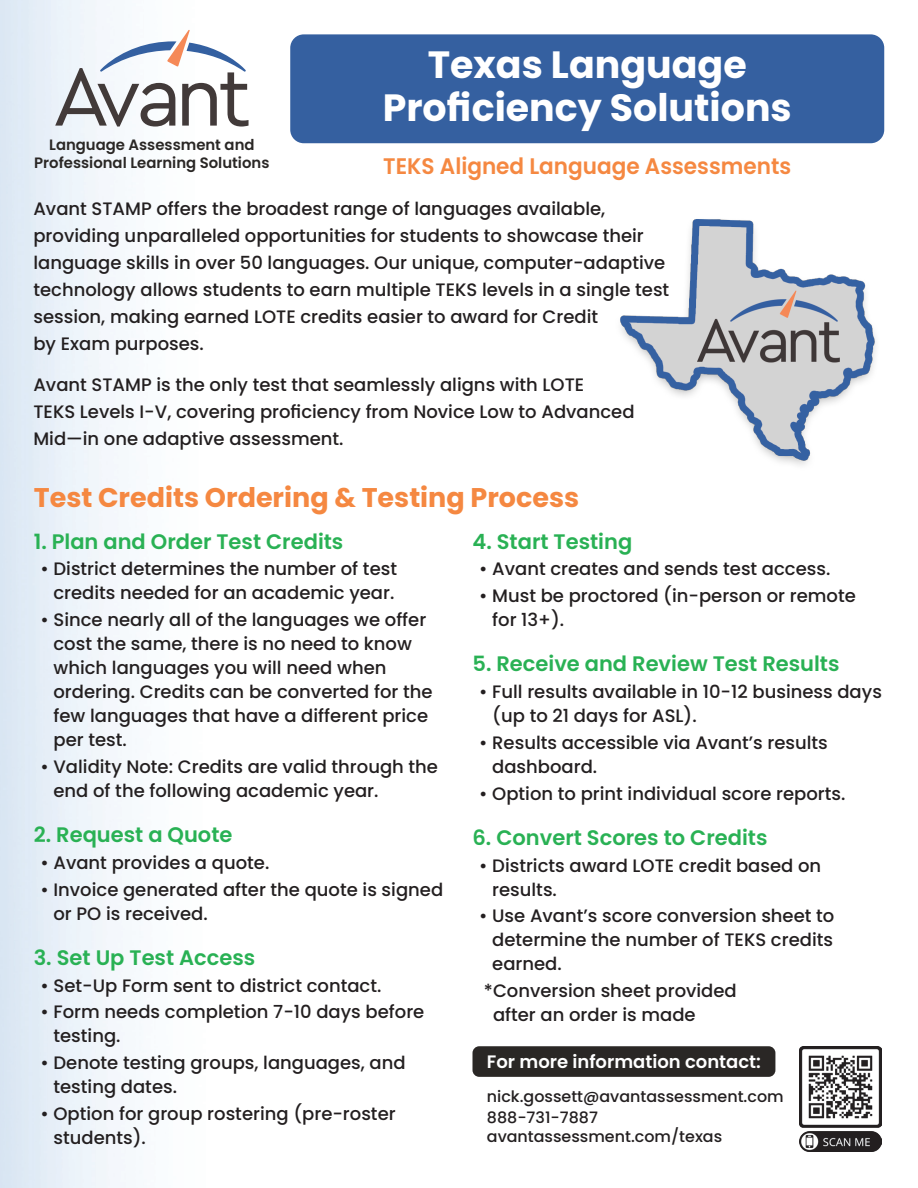
<style>
.page{position:relative;width:918px;height:1188px;background:#fff}
.page>*{position:absolute;margin:0;border:0;box-sizing:border-box;transform-origin:0 0}
.t1{font:700 37.95px/43.5px "Poppins";color:#fff;text-align:center}
.Subhead_orange{font:700 27px "Poppins";color:#f58841}
.t2{font:600 22.5px "Poppins";color:#f58841;scale:.96 1}
.Subhead_green{font:600 21px "Poppins";color:#29b154}
.Bullet_List__2{font:500 18px/24px "Poppins";color:#231f20}
.Body{font:500 18px/27px "Poppins";color:#231f20}
.t3{font:600 18px "Poppins";color:#fff}
.t4{font:500 15.75px "Poppins";color:#231f20}
.t5{font:600 15px/18px "Poppins";color:#2a2725;text-align:center}
</style>
<div class="page">
<img style="left:0;top:0;width:885px;height:1188px">
<div style="left:290px;top:34px;width:594px;height:109px;background:#3560a0;border-radius:14px"></div>
<svg style="left:55px;top:30px;width:194px;height:97px"></svg>
<img style="left:614px;top:216px;width:270px;height:256px">
<div style="left:472px;top:1046px;width:303px;height:31px;background:#2a2725;border-radius:7px"></div>
<img style="left:800px;top:1046px;width:81px;height:106px">
<h1 class="t1" style="left:383px;top:43px;width:411px">Texas Language<br>Proficiency Solutions</h1>
<p class="t2" style="left:383px;top:153px;width:426px">TEKS Aligned Language Assessments</p>
<p class="t5" style="left:34px;top:135px;width:237px">Language Assessment and<br>Professional Learning Solutions</p>
<p class="Body" style="left:33px;top:196px;width:637px">Avant STAMP offers the broadest range of languages available, providing unparalleled opportunities for students to showcase their language skills in over 50 languages. Our unique, computer-adaptive technology allows students to earn multiple TEKS levels in a single test session, making earned LOTE credits easier to award for Credit<br>by Exam purposes.</p>
<p class="Body" style="left:33px;top:371px;width:603px">Avant STAMP is the only test that seamlessly aligns with LOTE<br>TEKS Levels I-V, covering proficiency from Novice Low to Advanced<br>Mid—in one adaptive assessment.</p>
<p class="Subhead_orange" style="left:34px;top:482px;width:547px">Test Credits Ordering &amp; Testing Process</p>
<p class="Subhead_green" style="left:34px;top:529px;width:311px">1. Plan and Order Test Credits</p>
<p class="Bullet_List__2" style="left:40px;top:557px;width:358px;text-align:center">• District determines the number of test credits needed for an academic year.</p>
<p class="Bullet_List__2" style="left:53px;top:608px;width:381px;text-indent:-13px">• Since nearly all of the languages we offer cost the same, there is no need to know which languages you will need when ordering. Credits can be converted for the few languages that have a different price per test.</p>
<p class="Bullet_List__2" style="left:53px;top:754px;width:386px;text-indent:-13px">• Validity Note: Credits are valid through the end of the following academic year.</p>
<p class="Subhead_green" style="left:34px;top:823px;width:200px">2. Request a Quote</p>
<p class="Bullet_List__2" style="left:40px;top:851px;width:230px">• Avant provides a quote.</p>
<p class="Bullet_List__2" style="left:53px;top:877px;width:391px;text-indent:-13px">• Invoice generated after the quote is signed or PO is received.</p>
<p class="Subhead_green" style="left:34px;top:945px;width:223px">3. Set Up Test Access</p>
<p class="Bullet_List__2" style="left:40px;top:973px;width:342px">• Set-Up Form sent to district contact.</p>
<p class="Bullet_List__2" style="left:53px;top:1000px;width:372px;text-indent:-13px">• Form needs completion 7-10 days before testing.</p>
<p class="Bullet_List__2" style="left:53px;top:1051px;width:354px;text-indent:-13px">• Denote testing groups, languages, and testing dates.</p>
<p class="Bullet_List__2" style="left:53px;top:1102px;width:344px;text-indent:-13px">• Option for group rostering (pre-roster students).</p>
<p class="Subhead_green" style="left:472px;top:529px;width:161px">4. Start Testing</p>
<p class="Bullet_List__2" style="left:479px;top:557px;width:353px">• Avant creates and sends test access.</p>
<p class="Bullet_List__2" style="left:492px;top:584px;width:365px;text-indent:-13px">• Must be proctored (in-person or remote for 13+).</p>
<p class="Subhead_green" style="left:472px;top:652px;width:369px">5. Receive and Review Test Results</p>
<p class="Bullet_List__2" style="left:492px;top:680px;width:391px;text-indent:-13px">• Full results available in 10-12 business days (up to 21 days for ASL).</p>
<p class="Bullet_List__2" style="left:492px;top:731px;width:337px;text-indent:-13px">• Results accessible via Avant’s results dashboard.</p>
<p class="Bullet_List__2" style="left:479px;top:781px;width:368px">• Option to print individual score reports.</p>
<p class="Subhead_green" style="left:472px;top:825px;width:296px">6. Convert Scores to Credits</p>
<p class="Bullet_List__2" style="left:492px;top:853px;width:331px;text-indent:-13px">• Districts award LOTE credit based on results.</p>
<p class="Bullet_List__2" style="left:492px;top:904px;width:344px;text-align:justify;text-indent:-13px">• Use Avant’s score conversion sheet to determine the number of TEKS credits earned.</p>
<p class="Bullet_List__2" style="left:493px;top:979px;width:245px;text-indent:-9px">*Conversion sheet provided after an order is made</p>
<p class="t3" style="left:487px;top:1051px;width:276px">For more information contact:</p>
<p class="t4" style="left:487px;top:1087px;width:298px">nick.gossett@avantassessment.com</p>
<p class="t4" style="left:487px;top:1109px;width:113px">888-731-7887</p>
<p class="t4" style="left:487px;top:1128px;width:237px">avantassessment.com/texas</p>
</div>
